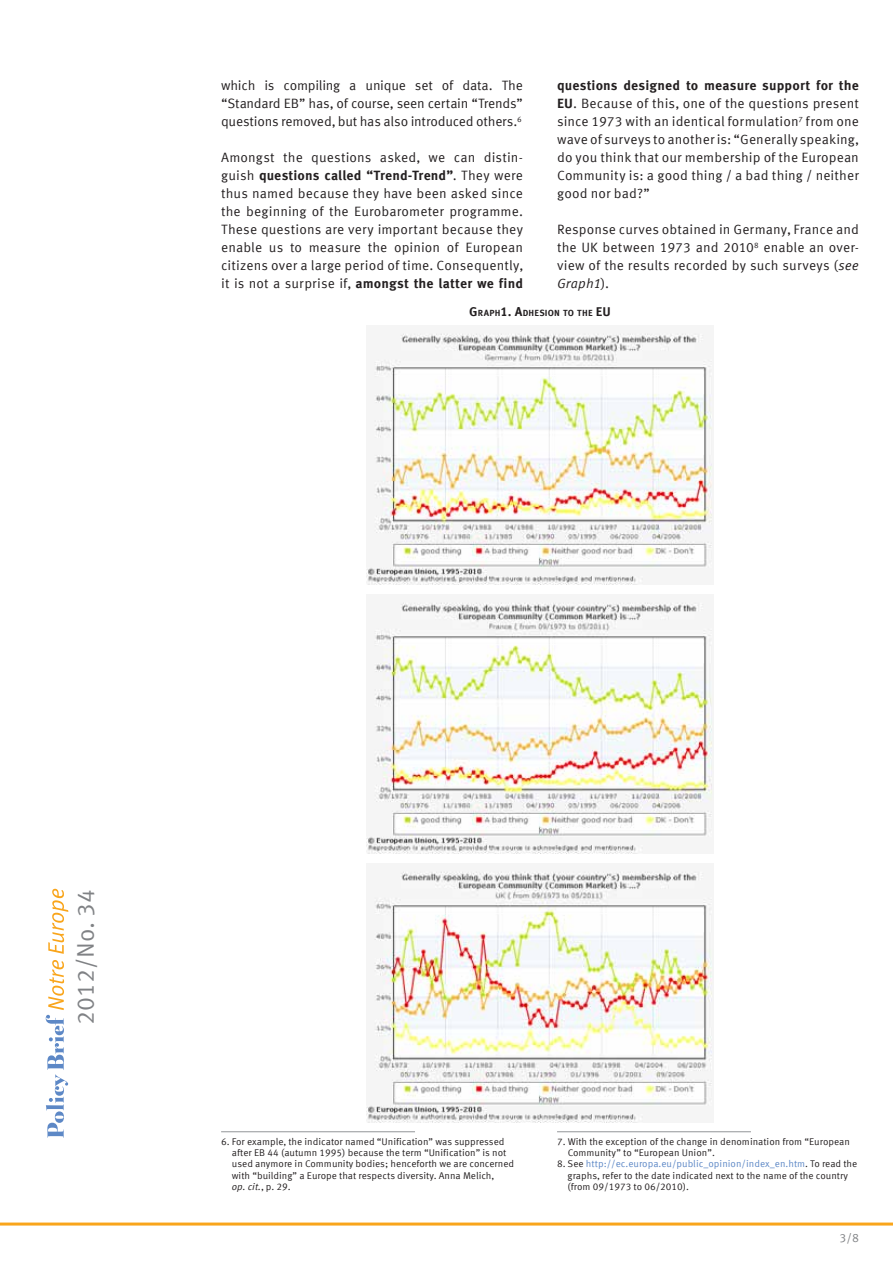
<style>
.page{position:relative;width:893px;height:1263px;background:#fff}
.page>*{position:absolute;margin:0;border:0;box-sizing:border-box;transform-origin:0 0}
.t1{font:24px "Meta Corr Turk";color:#808285}
.Texte_courant_EN{font:13.5px/18px "Meta Corr Turk";letter-spacing:.005em;color:#231f20;text-align:justify}
.t2{font:12px "Meta Corr Turk";color:#808285}
.PP_Note_page___filet{font:9.75px/11.2px "Meta Corr Turk";color:#231f20}
.PP_Note_page{font:9.75px/11.2px "Meta Corr Turk";color:#231f20}
.PP_légende_tableau{font:700 8.85px "Meta Corr Turk";letter-spacing:.02em;color:#231f20}
.s1{font-weight:700}
.s2{font-style:italic}
.s3{font-size:12.75px}
.s4{color:#5d88c6}
</style>
<div class="page">
<hr style="left:0;top:1222px;width:893px;height:3px;background:#f9a51b">
<img style="left:367px;top:333px;width:346px;height:251px">
<img style="left:367px;top:602px;width:346px;height:251px">
<img style="left:367px;top:871px;width:346px;height:251px">
<hr style="left:221px;top:1131px;width:194px;height:1px;background:#939598">
<hr style="left:557px;top:1131px;width:194px;height:1px;background:#939598">
<svg style="left:46px;top:889px;width:22px;height:249px"></svg>
<p class="Texte_courant_EN" style="left:221px;top:76px;width:303px">which is compiling a unique set of data. The “Standard EB” has, of course, seen certain “Trends” questions removed, but has also introduced others.<sup>6</sup></p>
<p class="Texte_courant_EN" style="left:221px;top:148px;width:303px">Amongst the questions asked, we can distin&shy;guish <span class="s1">questions called “Trend-Trend”</span>. They were thus named because they have been asked since the beginning of the Eurobarometer programme.<br>These questions are very important because they enable us to measure the opinion of European citizens over a large period of time. Consequently, it is not a surprise if, <span class="s1">amongst the latter we find</span></p>
<p class="Texte_courant_EN" style="left:557px;top:76px;width:303px"><span class="s1">questions designed to measure support for the EU</span>. Because of this, one of the questions present since 1973 with an identical formulation<sup>7</sup> from one wave of surveys to another is: “Generally speaking, do you think that our membership of the European Community is: a good thing / a bad thing / neither good nor bad?”</p>
<p class="Texte_courant_EN" style="left:557px;top:220px;width:303px">Response curves obtained in Germany, France and the UK between 1973 and 2010<sup>8</sup> enable an over&shy;view of the results recorded by such surveys (<span class="s2">see Graph1</span>).</p>
<p class="PP_légende_tableau" style="left:469px;top:307px;width:135px"><span class="s3">G</span> RAPH<span class="s3">1. A</span>DHESION TO THE <span class="s3">EU</span></p>
<p class="t1" style="left:72px;top:1025px;width:138px;rotate:-90deg">2012/No. 34</p>
<p class="PP_Note_page___filet" style="left:232px;top:1136px;width:284px;text-indent:-11px">6. For example, the indicator named “Unification” was suppressed after EB 44 (autumn 1995) because the term “Unification” is not used anymore in Community bodies; henceforth we are concerned with “building” a Europe that respects diversity. Anna Melich,<br><span class="s2">op. cit.</span>, p. 29.</p>
<p class="PP_Note_page___filet" style="left:568px;top:1136px;width:284px;text-indent:-11px">7. With the exception of the change in denomination from “European<br>Community” to “European Union”.</p>
<p class="PP_Note_page" style="left:568px;top:1158px;width:291px;text-indent:-11px">8. See <span class="s4">http://ec.europa.eu/public_opinion/index_en.htm</span>. To read the graphs, refer to the date indicated next to the name of the country (from 09/1973 to 06/2010).</p>
<p class="t2" style="left:839px;top:1231px;width:21px">3/8</p>
</div>
